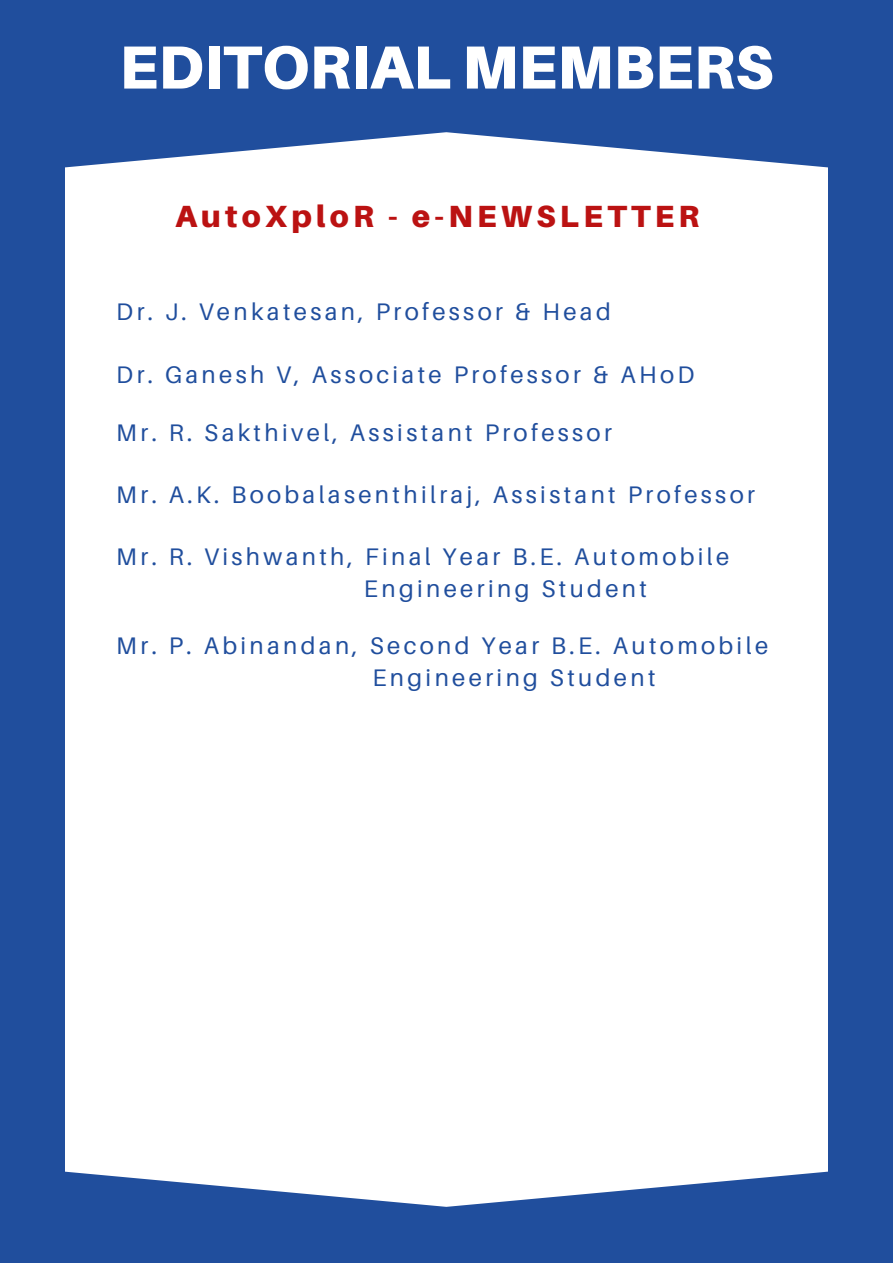
<style>
.page{position:relative;width:893px;height:1264px;background:#fff}
.page>*{position:absolute;margin:0;border:0;box-sizing:border-box;transform-origin:0 0}
.t1{font:900 60.9px "Aileron";color:#fff}
.t2{font:900 30.6px "Aileron";letter-spacing:.14em;color:#bb1212}
.t3{font:24px/32.5px "Aileron";letter-spacing:.14em;color:#204e9d}
</style>
<div class="page">
<div style="left:0;top:0;width:892px;height:1262px;background:#204e9d"></div>
<div style="left:65px;top:132px;width:762px;height:524px;background:#fff"></div>
<div style="left:65px;top:656px;width:762px;height:550px;background:#fff"></div>
<h1 class="t1" style="left:119px;top:29px;width:655px">EDITORIAL MEMBERS</h1>
<p class="t2" style="left:175px;top:197px;width:525px">AutoXploR - e-NEWSLETTER</p>
<p class="t3" style="left:116px;top:295px;width:496px">Dr. J. Venkatesan, Professor &amp; Head</p>
<p class="t3" style="left:116px;top:357px;width:579px">Dr. Ganesh V, Associate Professor &amp; AHoD</p>
<p class="t3" style="left:116px;top:416px;width:497px">Mr. R. Sakthivel, Assistant Professor</p>
<p class="t3" style="left:116px;top:478px;width:640px">Mr. A.K. Boobalasenthilraj, Assistant Professor</p>
<p class="t3" style="left:364px;top:539px;width:367px;text-indent:-248px">Mr. R. Vishwanth, Final Year B.E. Automobile<br>Engineering Student</p>
<p class="t3" style="left:372px;top:628px;width:397px;text-indent:-256px">Mr. P. Abinandan, Second Year B.E. Automobile<br>Engineering Student</p>
</div>
